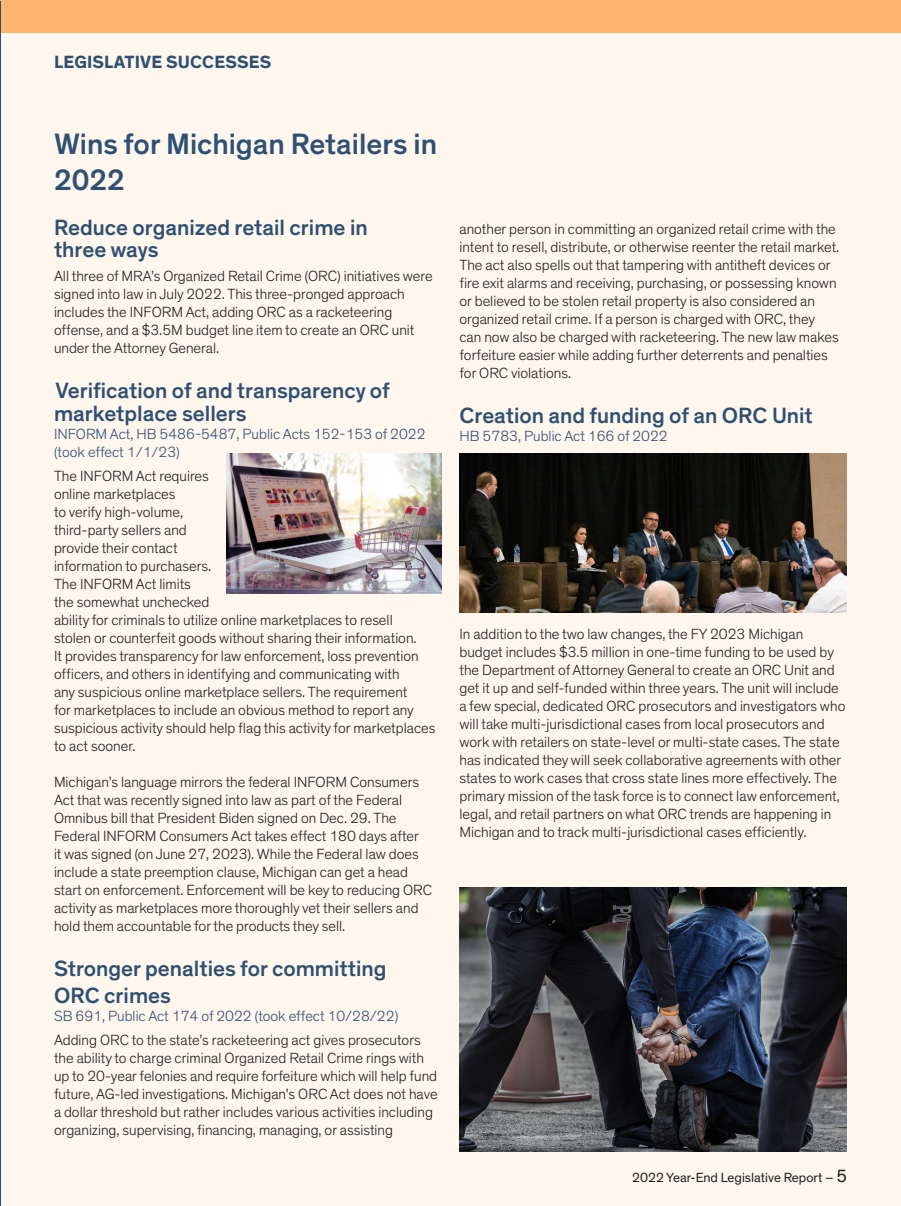
<style>
.page{position:relative;width:901px;height:1206px;background:#fff}
.page>*{position:absolute;margin:0;border:0;box-sizing:border-box;transform-origin:0 0}
.t1{font:500 30px/36px "Theinhardt";color:#2e5072}
.t2{font:500 22.5px/22.5px "Theinhardt";color:#2e5072}
.t3{font:700 18px "Theinhardt";letter-spacing:.01em;color:#2e5072}
.t4{font:300 15px/18px "Theinhardt";color:#231f20}
.t5{font:300 15px/18px "Theinhardt";color:#2e5072}
.t6{font:13.5px "Theinhardt";color:#231f20}
.s1{font-size:18px}
</style>
<div class="page">
<div style="left:0;top:1px;width:901px;height:1204px;background:#fff6ee"></div>
<div style="left:0;top:0;width:900px;height:33px;background:#ffb56e"></div>
<hr style="left:0;top:1px;width:1px;height:1204px;background:#2e5072">
<img style="left:227px;top:453px;width:214px;height:141px">
<img style="left:459px;top:887px;width:388px;height:264px">
<img style="left:459px;top:453px;width:388px;height:160px">
<p class="t3" style="left:54px;top:51px;width:219px">LEGISLATIVE SUCCESSES</p>
<p class="t1" style="left:54px;top:126px;width:384px">Wins for Michigan Retailers in<br>2022</p>
<p class="t2" style="left:54px;top:216px;width:315px">Reduce organized retail crime in three ways</p>
<p class="t4" style="left:54px;top:267px;width:380px">All three of MRA’s Organized Retail Crime (ORC) initiatives were signed into law in July 2022. This three-pronged approach includes the INFORM Act, adding ORC as a racketeering offense, and a $3.5M budget line item to create an ORC unit under the Attorney General.</p>
<p class="t2" style="left:54px;top:380px;width:337px">Verification of and transparency of marketplace sellers</p>
<p class="t5" style="left:54px;top:425px;width:373px">INFORM Act, HB 5486-5487, Public Acts 152-153 of 2022 (took effect 1/1/23)</p>
<p class="t4" style="left:54px;top:467px;width:383px">The INFORM Act requires<br>online marketplaces<br>to verify high-volume,<br>third-party sellers and<br>provide their contact<br>information to purchasers.<br>The INFORM Act limits<br>the somewhat unchecked<br>ability for criminals to utilize online marketplaces to resell<br>stolen or counterfeit goods without sharing their information.<br>It provides transparency for law enforcement, loss prevention officers, and others in identifying and communicating with<br>any suspicious online marketplace sellers. The requirement<br>for marketplaces to include an obvious method to report any suspicious activity should help flag this activity for marketplaces to act sooner.</p>
<p class="t4" style="left:54px;top:773px;width:380px">Michigan’s language mirrors the federal INFORM Consumers Act that was recently signed into law as part of the Federal Omnibus bill that President Biden signed on Dec. 29. The Federal INFORM Consumers Act takes effect 180 days after<br>it was signed (on June 27, 2023). While the Federal law does include a state preemption clause, Michigan can get a head start on enforcement. Enforcement will be key to reducing ORC activity as marketplaces more thoroughly vet their sellers and hold them accountable for the products they sell.</p>
<p class="t2" style="left:54px;top:955px;width:334px;line-height:27px">Stronger penalties for committing<br>ORC crimes</p>
<p class="t5" style="left:54px;top:1007px;width:346px">SB 691, Public Act 174 of 2022 (took effect 10/28/22)</p>
<p class="t4" style="left:54px;top:1031px;width:385px">Adding ORC to the state’s racketeering act gives prosecutors the ability to charge criminal Organized Retail Crime rings with up to 20-year felonies and require forfeiture which will help fund future, AG-led investigations. Michigan’s ORC Act does not have a dollar threshold but rather includes various activities including organizing, supervising, financing, managing, or assisting</p>
<p class="t4" style="left:459px;top:220px;width:381px">another person in committing an organized retail crime with the intent to resell, distribute, or otherwise reenter the retail market.<br>The act also spells out that tampering with antitheft devices or fire exit alarms and receiving, purchasing, or possessing known or believed to be stolen retail property is also considered an organized retail crime. If a person is charged with ORC, they can now also be charged with racketeering. The new law makes forfeiture easier while adding further deterrents and penalties for ORC violations.</p>
<p class="t2" style="left:459px;top:404px;width:355px">Creation and funding of an ORC Unit</p>
<p class="t5" style="left:459px;top:427px;width:210px">HB 5783, Public Act 166 of 2022</p>
<p class="t4" style="left:459px;top:625px;width:387px">In addition to the two law changes, the FY 2023 Michigan budget includes $3.5 million in one-time funding to be used by the Department of Attorney General to create an ORC Unit and get it up and self-funded within three years. The unit will include a few special, dedicated ORC prosecutors and investigators who will take multi-jurisdictional cases from local prosecutors and work with retailers on state-level or multi-state cases. The state has indicated they will seek collaborative agreements with other states to work cases that cross state lines more effectively. The primary mission of the task force is to connect law enforcement, legal, and retail partners on what ORC trends are happening in Michigan and to track multi-jurisdictional cases efficiently.</p>
<p class="t6" style="left:632px;top:1168px;width:216px">2022 Year-End Legislative Report – <span class="s1">5</span></p>
</div>
